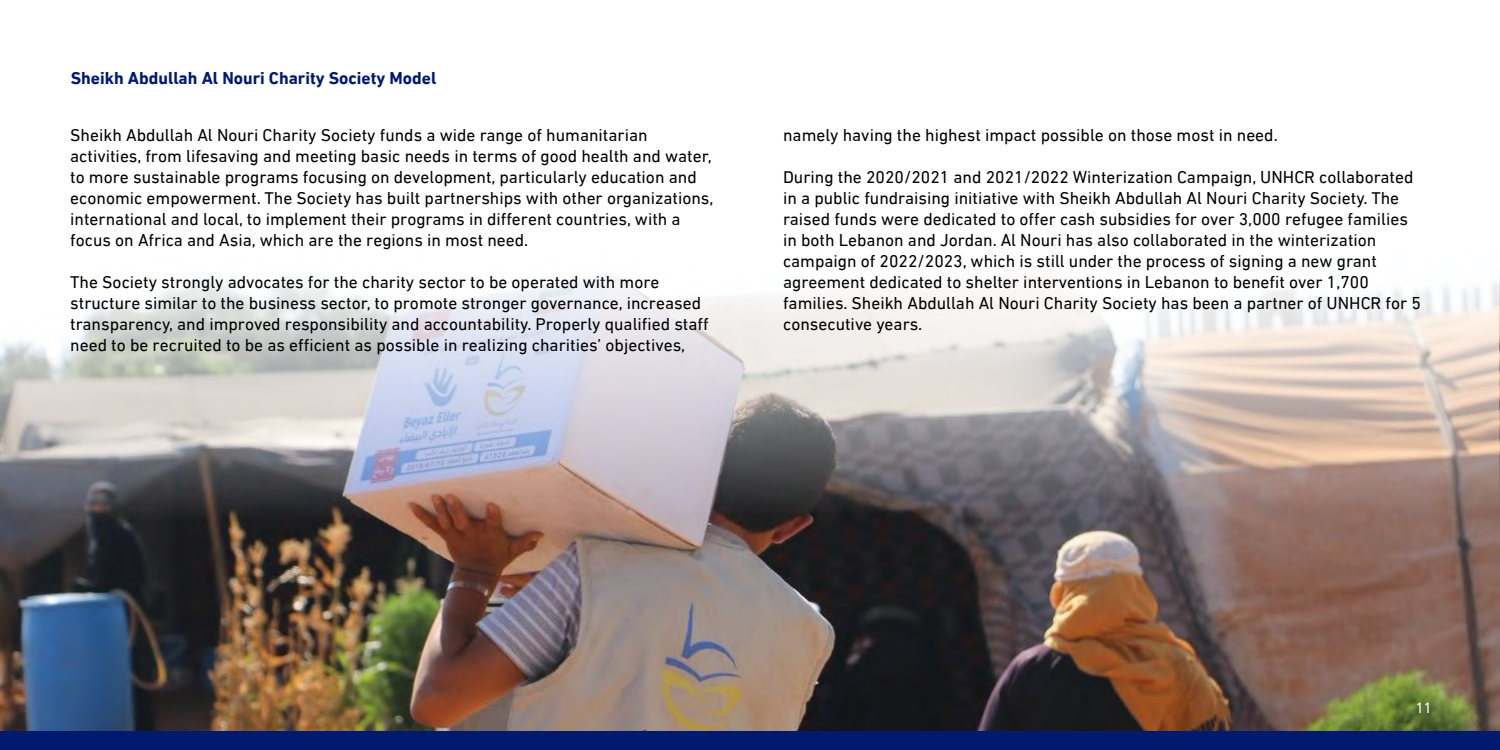
<style>
.page{position:relative;width:1500px;height:750px;background:#fff}
.page>*{position:absolute;margin:0;border:0;box-sizing:border-box;transform-origin:0 0}
.t1{font:17.5px/21px "DIN Next LT Arabic";color:#000}
.t2{font:700 17.5px "DIN Next LT Arabic";color:#001a70}
.t3{font:15px "DIN Next LT Arabic";color:#fff}
</style>
<div class="page">
<img style="left:1px;top:274px;width:1499px;height:458px">
<img style="left:1px;top:273px;width:1498px;height:263px">
<div style="left:1px;top:732px;width:1499px;height:18px;background:#001a70"></div>
<p class="t2" style="left:71px;top:68px;width:367px">Sheikh Abdullah Al Nouri Charity Society Model</p>
<p class="t1" style="left:70px;top:124px;width:645px">Sheikh Abdullah Al Nouri Charity Society funds a wide range of humanitarian activities, from lifesaving and meeting basic needs in terms of good health and water, to more sustainable programs focusing on development, particularly education and economic empowerment. The Society has built partnerships with other organizations, international and local, to implement their programs in different countries, with a focus on Africa and Asia, which are the regions in most need.</p>
<p class="t1" style="left:70px;top:271px;width:640px">The Society strongly advocates for the charity sector to be operated with more structure similar to the business sector, to promote stronger governance, increased transparency, and improved responsibility and accountability. Properly qualified staff need to be recruited to be as efficient as possible in realizing charities’ objectives,</p>
<p class="t1" style="left:783px;top:124px;width:496px">namely having the highest impact possible on those most in need.</p>
<p class="t1" style="left:783px;top:166px;width:639px">During the 2020/2021 and 2021/2022 Winterization Campaign, UNHCR collaborated in a public fundraising initiative with Sheikh Abdullah Al Nouri Charity Society. The raised funds were dedicated to offer cash subsidies for over 3,000 refugee families in both Lebanon and Jordan. Al Nouri has also collaborated in the winterization campaign of 2022/2023, which is still under the process of signing a new grant agreement dedicated to shelter interventions in Lebanon to benefit over 1,700 families. Sheikh Abdullah Al Nouri Charity Society has been a partner of UNHCR for 5 consecutive years.</p>
<p class="t3" style="left:1416px;top:699px;width:18px">11</p>
</div>
